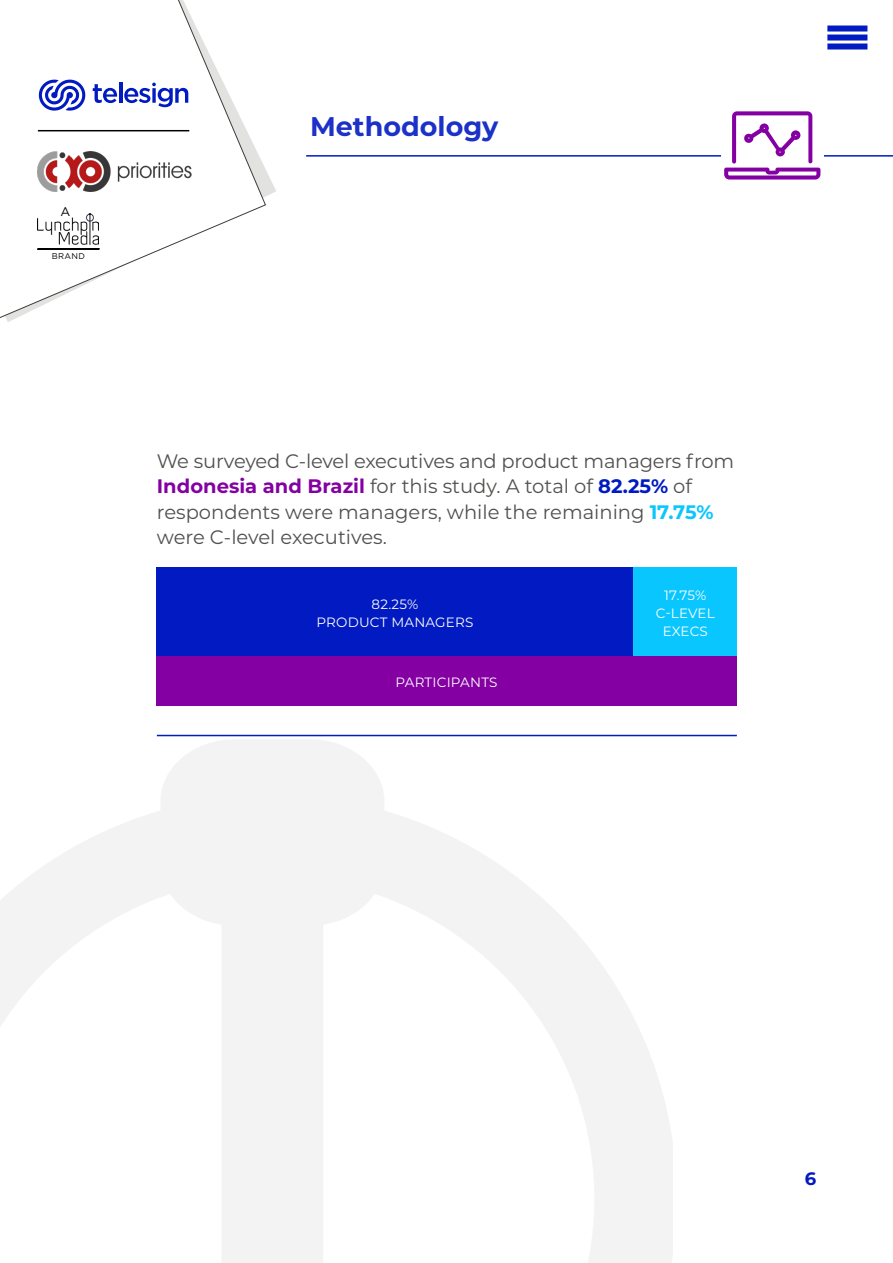
<style>
.page{position:relative;width:893px;height:1263px;background:#fff}
.page>*{position:absolute;margin:0;border:0;box-sizing:border-box;transform-origin:0 0}
.HEADING{font:700 27px "Montserrat";color:#1b31c8}
.Body{font:19.5px/25.5px "Montserrat";color:#50504f}
.t1{font:700 18px "Montserrat";color:#011ac2}
.Subheading{font:13.5px/18px "Montserrat";letter-spacing:.015em;color:#fff;text-align:center}
.t2{font:12.6px "Gotham";color:#000}
.t3{font:8.25px "Gotham";letter-spacing:.05em;color:#000}
.s1{font-weight:700;color:#8400a3}
.s2{font-weight:700;color:#011ac2}
.s3{font-weight:700;color:#0ac6ff}
</style>
<div class="page">
<div style="left:827px;top:26px;width:40px;height:6px;background:#011ac2"></div>
<div style="left:827px;top:35px;width:40px;height:6px;background:#011ac2"></div>
<div style="left:827px;top:44px;width:40px;height:6px;background:#011ac2"></div>
<hr style="left:157px;top:735px;width:580px;height:1px;background:#011ac2">
<div style="left:156px;top:655px;width:581px;height:51px;background:#8400a3"></div>
<div style="left:156px;top:567px;width:478px;height:88px;background:#011ac2"></div>
<div style="left:634px;top:567px;width:103px;height:88px;background:#0ac6ff"></div>
<hr style="left:306px;top:155px;width:587px;height:2px;background:#011ac2">
<div style="left:721px;top:99px;width:102px;height:93px;background:#fff"></div>
<svg style="left:724px;top:111px;width:96px;height:69px"></svg>
<svg style="left:0;top:0;width:266px;height:322px"></svg>
<img style="left:38px;top:152px;width:153px;height:40px">
<img style="left:38px;top:214px;width:61px;height:30px">
<svg style="left:36px;top:247px;width:64px;height:4px"></svg>
<svg style="left:93px;top:84px;width:24px;height:19px"></svg>
<hr style="left:119px;top:83px;width:3px;height:20px;background:#011ac2">
<svg style="left:124px;top:83px;width:64px;height:24px"></svg>
<svg style="left:39px;top:80px;width:46px;height:31px"></svg>
<hr style="left:38px;top:130px;width:151px;height:1px;background:#000">
<p class="t2" style="left:60px;top:203px;width:11px">A</p>
<p class="t3" style="left:52px;top:251px;width:35px">BRAND</p>
<p class="HEADING" style="left:310px;top:107px;width:190px">Methodology</p>
<p class="Body" style="left:157px;top:447px;width:579px">We surveyed C-level executives and product managers from <span class="s1">Indonesia and Brazil</span> for this study. A total of <span class="s2">82.25%</span> of respondents were managers, while the remaining <span class="s3">17.75% </span>were C-level executives.</p>
<p class="Subheading" style="left:316px;top:594px;width:159px">82.25%<br>PRODUCT MANAGERS</p>
<p class="Subheading" style="left:656px;top:585px;width:61px">17.75%<br>C-LEVEL<br>EXECS</p>
<p class="Subheading" style="left:396px;top:673px;width:103px">PARTICIPANTS</p>
<p class="t1" style="left:805px;top:1165px;width:13px">6</p>
</div>
